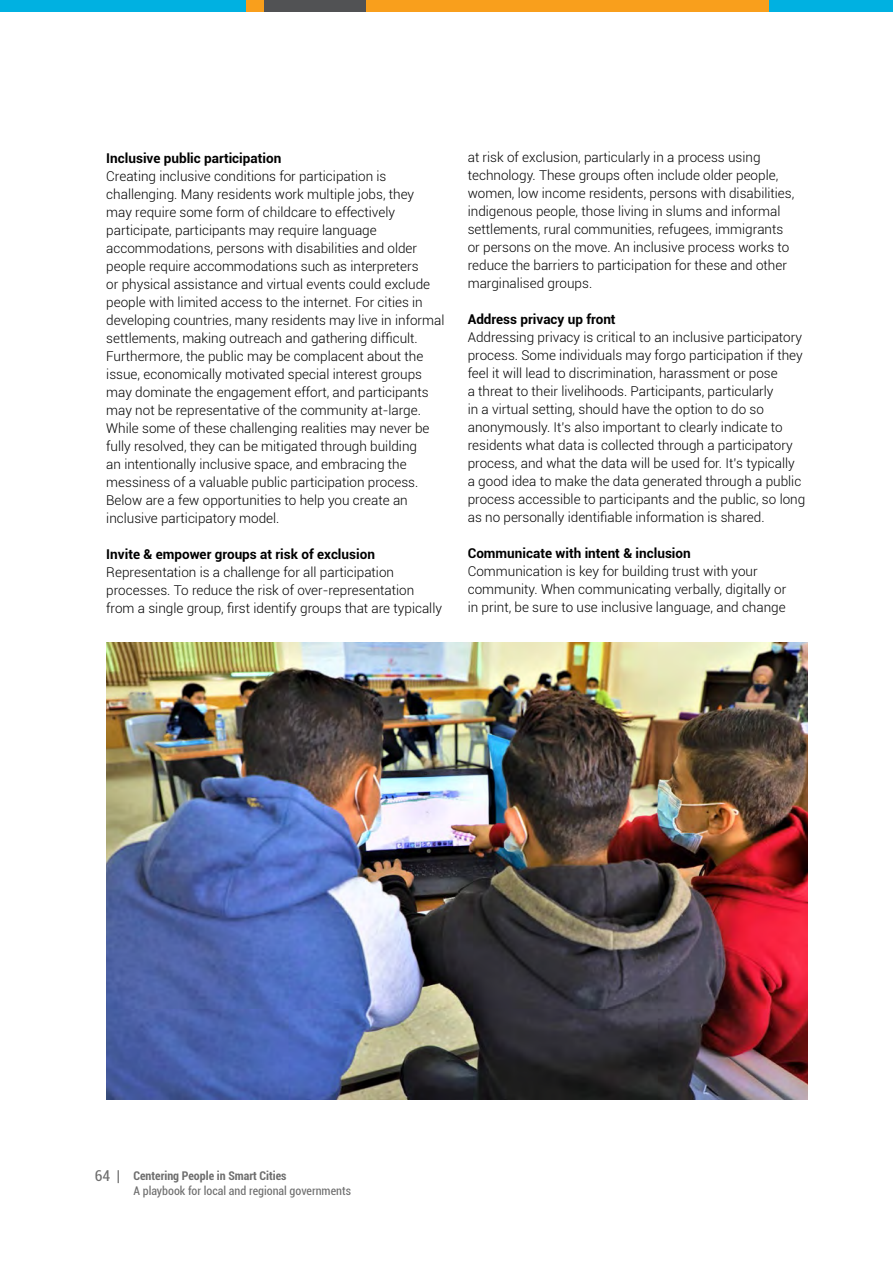
<style>
.page{position:relative;width:893px;height:1263px;background:#fff}
.page>*{position:absolute;margin:0;border:0;box-sizing:border-box;transform-origin:0 0}
.t1{font:300 13.5px/18px "Roboto";color:#000}
.t2{font:700 13.5px "Roboto";color:#000}
.t3{font:condensed 12px/14.4px "Roboto";color:#6e6e6e}
.s1{font-size:15px}
.s2{font-weight:700}
</style>
<div class="page">
<img style="left:106px;top:642px;width:702px;height:457px">
<div style="left:0;top:0;width:893px;height:12px;background:#f99f1c"></div>
<div style="left:0;top:0;width:246px;height:12px;background:#00b1e1"></div>
<div style="left:264px;top:0;width:101px;height:12px;background:#515254"></div>
<div style="left:769px;top:0;width:124px;height:12px;background:#00b1e1"></div>
<p class="t2" style="left:106px;top:148px;width:176px">Inclusive public participation</p>
<p class="t1" style="left:106px;top:166px;width:340px">Creating inclusive conditions for participation is challenging. Many residents work multiple jobs, they<br>may require some form of childcare to effectively participate, participants may require language accommodations, persons with disabilities and older people require accommodations such as interpreters<br>or physical assistance and virtual events could exclude people with limited access to the internet. For cities in developing countries, many residents may live in informal settlements, making outreach and gathering difficult.<br>Furthermore, the public may be complacent about the issue, economically motivated special interest groups may dominate the engagement effort, and participants may not be representative of the community at-large.<br>While some of these challenging realities may never be fully resolved, they can be mitigated through building<br>an intentionally inclusive space, and embracing the messiness of a valuable public participation process.<br>Below are a few opportunities to help you create an inclusive participatory model.</p>
<p class="t2" style="left:106px;top:544px;width:270px">Invite &amp; empower groups at risk of exclusion</p>
<p class="t1" style="left:106px;top:562px;width:337px">Representation is a challenge for all participation processes. To reduce the risk of over-representation from a single group, first identify groups that are typically</p>
<p class="t1" style="left:468px;top:148px;width:328px">at risk of exclusion, particularly in a process using technology. These groups often include older people, women, low income residents, persons with disabilities, indigenous people, those living in slums and informal settlements, rural communities, refugees, immigrants or persons on the move. An inclusive process works to reduce the barriers to participation for these and other marginalised groups.</p>
<p class="t2" style="left:468px;top:310px;width:149px">Address privacy up front</p>
<p class="t1" style="left:468px;top:328px;width:339px">Addressing privacy is critical to an inclusive participatory process. Some individuals may forgo participation if they feel it will lead to discrimination, harassment or pose<br>a threat to their livelihoods. Participants, particularly<br>in a virtual setting, should have the option to do so anonymously. It’s also important to clearly indicate to residents what data is collected through a participatory process, and what the data will be used for. It’s typically a good idea to make the data generated through a public process accessible to participants and the public, so long as no personally identifiable information is shared.</p>
<p class="t2" style="left:468px;top:544px;width:225px">Communicate with intent &amp; inclusion</p>
<p class="t1" style="left:468px;top:562px;width:320px">Communication is key for building trust with your community. When communicating verbally, digitally or in print, be sure to use inclusive language, and change</p>
<p class="t3" style="left:134px;top:1168px;width:219px;text-indent:-39px"><span class="s1">64 |</span> <span class="s2">Centering People in Smart Cities<br></span>A playbook for local and regional governments</p>
</div>
